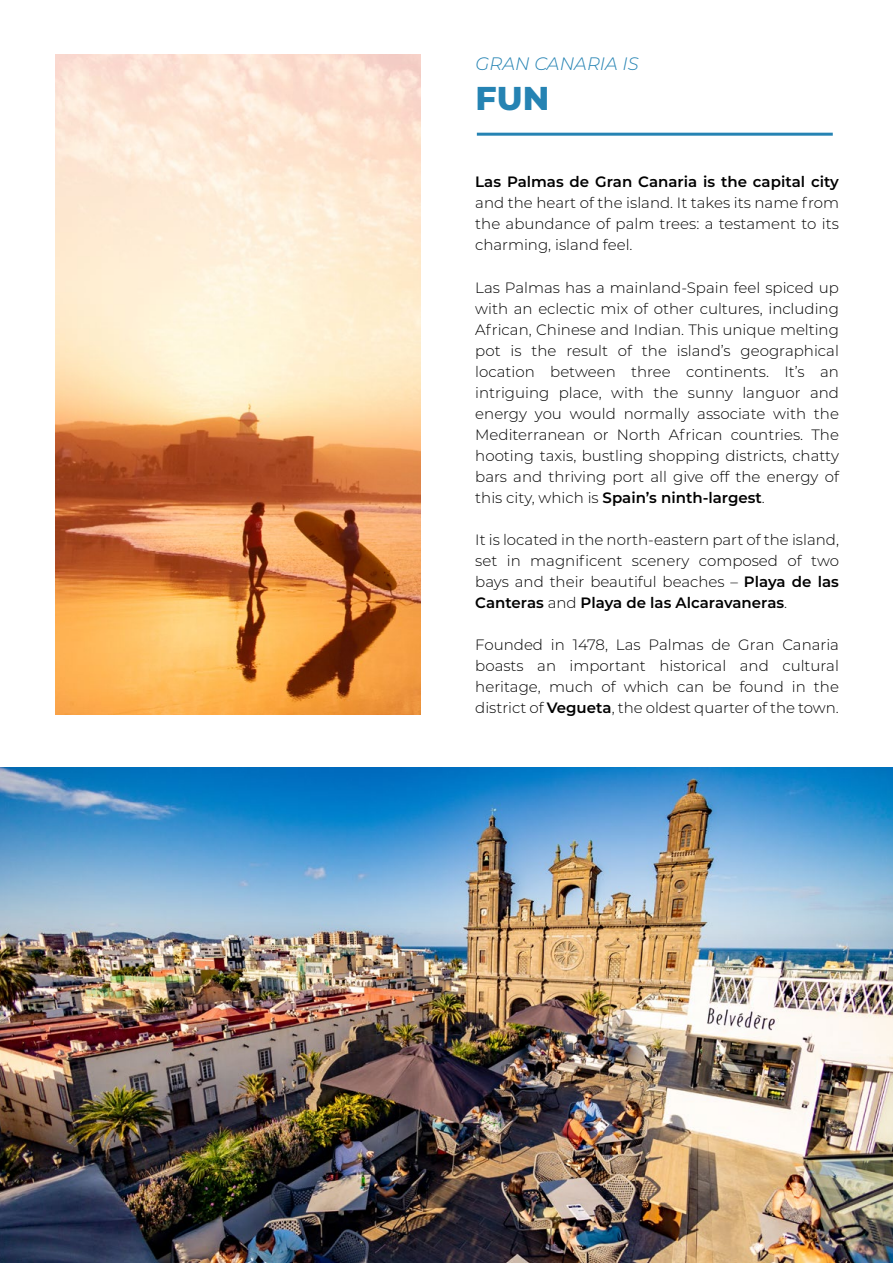
<style>
.page{position:relative;width:893px;height:1263px;background:#fff}
.page>*{position:absolute;margin:0;border:0;box-sizing:border-box;transform-origin:0 0}
.t1{font:800 33px "Montserrat";color:#2583b3}
.t2{font:italic 300 18px "Montserrat";color:#2583b3}
.t3{font:300 15px/21px "Montserrat";color:#000;text-align:justify}
.t4{font:600 15px "Montserrat";color:#000}
.s1{font-weight:600}
</style>
<div class="page">
<img style="left:55px;top:54px;width:366px;height:660px">
<img style="left:0;top:767px;width:893px;height:496px">
<hr style="left:477px;top:133px;width:356px;height:3px;background:#2583b3">
<p class="t2" style="left:476px;top:52px;width:165px">GRAN CANARIA IS</p>
<h1 class="t1" style="left:476px;top:74px;width:75px">FUN</h1>
<p class="t4" style="left:475px;top:171px;width:365px">Las Palmas de Gran Canaria is the capital city</p>
<p class="t3" style="left:475px;top:192px;width:365px">and the heart of the island. It takes its name from the abundance of palm trees: a testament to its charming, island feel.</p>
<p class="t3" style="left:475px;top:276px;width:365px">Las Palmas has a mainland-Spain feel spiced up with an eclectic mix of other cultures, including African, Chinese and Indian. This unique melting pot is the result of the island’s geographical location between three continents. It’s an intriguing place, with the sunny languor and energy you would normally associate with the Mediterranean or North African countries. The hooting taxis, bustling shopping districts, chatty bars and thriving port all give off the energy of this city, which is <span class="s1">Spain’s ninth-largest</span>.</p>
<p class="t3" style="left:475px;top:529px;width:365px">It is located in the north-eastern part of the island, set in magnificent scenery composed of two bays and their beautiful beaches – <span class="s1">Playa de las Canteras</span> and <span class="s1">Playa de las Alcaravaneras</span>.</p>
<p class="t3" style="left:475px;top:634px;width:365px">Founded in 1478, Las Palmas de Gran Canaria boasts an important historical and cultural heritage, much of which can be found in the district of <span class="s1">Vegueta</span>, the oldest quarter of the town.</p>
</div>
